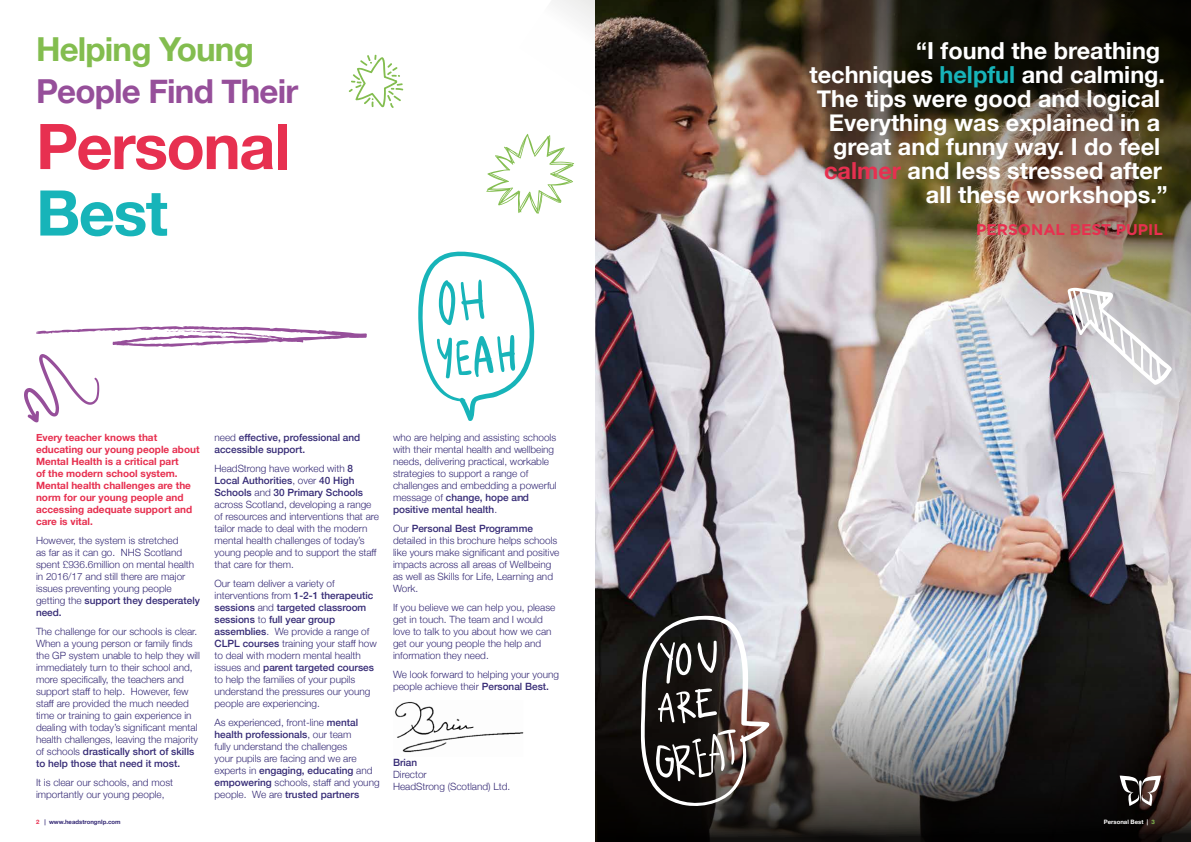
<style>
.page{position:relative;width:1191px;height:842px;background:#fff}
.page>*{position:absolute;margin:0;border:0;box-sizing:border-box;transform-origin:0 0}
.t1{font:700 63.1px "Helvetica Neue";letter-spacing:-.025em;color:#e73050}
.t2{font:700 63.1px "Helvetica Neue";color:#17b4b9}
.t3{font:700 33.1px "Helvetica Neue";letter-spacing:-.025em;color:#964f9a}
.t4{font:700 33.1px "Helvetica Neue";letter-spacing:-.025em;color:#83bd4f}
.t5{font:700 23.5px "Helvetica Neue";color:#fff}
.t6{font:700 15.5px "Gotham";color:#e73050}
.t7{font:300 10px/12px "Helvetica Neue";color:#352a75}
.t8{font:700 10px/12px "Helvetica Neue";color:#e73050}
.t9{font:500 10px/12px "Helvetica Neue";color:#352a75}
.t10{font:700 6px "Helvetica Neue";color:#352a75}
.t11{font:700 6px "Helvetica Neue";color:#fff}
.s1{font-weight:500}
.s2{font-weight:300}
.s3{color:#17b4b9}
.s4{color:#e73050}
.s5{color:#83bd4f}
</style>
<div class="page">
<img style="left:595px;top:519px;width:596px;height:113px">
<img style="left:552px;top:0;width:639px;height:519px">
<svg style="left:418px;top:251px;width:117px;height:170px"></svg>
<svg style="left:24px;top:354px;width:75px;height:69px"></svg>
<svg style="left:486px;top:134px;width:88px;height:80px"></svg>
<svg style="left:348px;top:54px;width:55px;height:54px"></svg>
<svg style="left:36px;top:326px;width:330px;height:21px"></svg>
<svg style="left:1067px;top:288px;width:105px;height:97px"></svg>
<img style="left:595px;top:632px;width:596px;height:210px">
<svg style="left:1119px;top:776px;width:42px;height:30px"></svg>
<svg style="left:638px;top:615px;width:132px;height:193px"></svg>
<img style="left:395px;top:701px;width:129px;height:52px">
<h2 class="t4" style="left:36px;top:23px;width:219px">Helping Young</h2>
<h2 class="t3" style="left:36px;top:65px;width:264px">People Find Their</h2>
<h1 class="t1" style="left:36px;top:97px;width:256px">Personal</h1>
<h1 class="t2" style="left:36px;top:164px;width:133px">Best</h1>
<p class="t8" style="left:36px;top:431px;width:165px">Every teacher knows that educating our young people about<br>Mental Health is a critical part<br>of the modern school system.<br>Mental health challenges are the norm for our young people and accessing adequate support and care is vital.</p>
<p class="t7" style="left:36px;top:533px;width:165px">However, the system is stretched<br>as far as it can go. NHS Scotland spent £936.6million on mental health in 2016/17 and still there are major issues preventing young people getting the <span class="s1">support they desperately need.</span></p>
<p class="t7" style="left:36px;top:625px;width:165px">The challenge for our schools is clear.<br>When a young person or family finds the GP system unable to help they will immediately turn to their school and, more specifically, the teachers and support staff to help. However, few staff are provided the much needed time or training to gain experience in dealing with today’s significant mental health challenges, leaving the majority of schools <span class="s1">drastically short of skills to help those that need it most.</span></p>
<p class="t7" style="left:36px;top:776px;width:139px">It is clear our schools, and most importantly our young people,</p>
<p class="t9" style="left:214px;top:430px;width:147px"><span class="s2">need</span> effective, professional and accessible support.</p>
<p class="t7" style="left:214px;top:461px;width:166px">HeadStrong have worked with <span class="s1">8<br>Local Authorities</span>, over <span class="s1">40 High<br>Schools</span> and <span class="s1">30 Primary Schools </span>across Scotland, developing a range of resources and interventions that are tailor made to deal with the modern mental health challenges of today’s young people and to support the staff that care for them.</p>
<p class="t7" style="left:214px;top:577px;width:164px">Our team deliver a variety of interventions from <span class="s1">1-2-1 therapeutic sessions</span> and <span class="s1">targeted classroom sessions</span> to <span class="s1">full year group assemblies</span>. We provide a range of<br><span class="s1">CLPL courses</span> training your staff how to deal with modern mental health issues and <span class="s1">parent targeted courses </span>to help the families of your pupils understand the pressures our young people are experiencing.</p>
<p class="t7" style="left:214px;top:716px;width:167px">As experienced, front-line <span class="s1">mental health professionals</span>, our team<br>fully understand the challenges<br>your pupils are facing and we are experts in <span class="s1">engaging, educating</span> and <span class="s1">empowering</span> schools, staff and young people. We are <span class="s1">trusted partners</span></p>
<p class="t7" style="left:393px;top:430px;width:165px">who are helping and assisting schools with their mental health and wellbeing needs, delivering practical, workable strategies to support a range of challenges and embedding a powerful message of <span class="s1">change, hope and positive mental health</span>.</p>
<p class="t7" style="left:393px;top:521px;width:168px">Our <span class="s1">Personal Best Programme </span>detailed in this brochure helps schools like yours make significant and positive impacts across all areas of Wellbeing as well as Skills for Life, Learning and<br>Work.</p>
<p class="t7" style="left:393px;top:601px;width:164px">If you believe we can help you, please get in touch. The team and I would love to talk to you about how we can get our young people the help and information they need.</p>
<p class="t7" style="left:393px;top:668px;width:167px">We look forward to helping your young people achieve their <span class="s1">Personal Best.</span></p>
<p class="t9" style="left:393px;top:756px;width:26px">Brian</p>
<p class="t7" style="left:393px;top:768px;width:119px">Director<br>HeadStrong (Scotland) Ltd.</p>
<h3 class="t5" style="left:916px;top:32px;width:245px">“I found the breathing</h3>
<h3 class="t5" style="left:809px;top:56px;width:357px">techniques <span class="s3">helpful</span> and calming.</h3>
<h3 class="t5" style="left:816px;top:80px;width:345px">The tips were good and logical</h3>
<h3 class="t5" style="left:828px;top:104px;width:333px">Everything was explained in a</h3>
<h3 class="t5" style="left:833px;top:128px;width:329px">great and funny way. I do feel</h3>
<h3 class="t5" style="left:824px;top:152px;width:339px"><span class="s4">calmer</span> and less stressed after</h3>
<h3 class="t5" style="left:926px;top:176px;width:243px">all these workshops.”</h3>
<h3 class="t6" style="left:976px;top:220px;width:188px">PERSONAL BEST PUPIL</h3>
<p class="t10" style="left:36px;top:818px;width:86px"><span class="s4">2</span> | www.headstrongnlp.com</p>
<p class="t11" style="left:1103px;top:818px;width:53px">Personal Best | <span class="s5">3</span></p>
</div>
